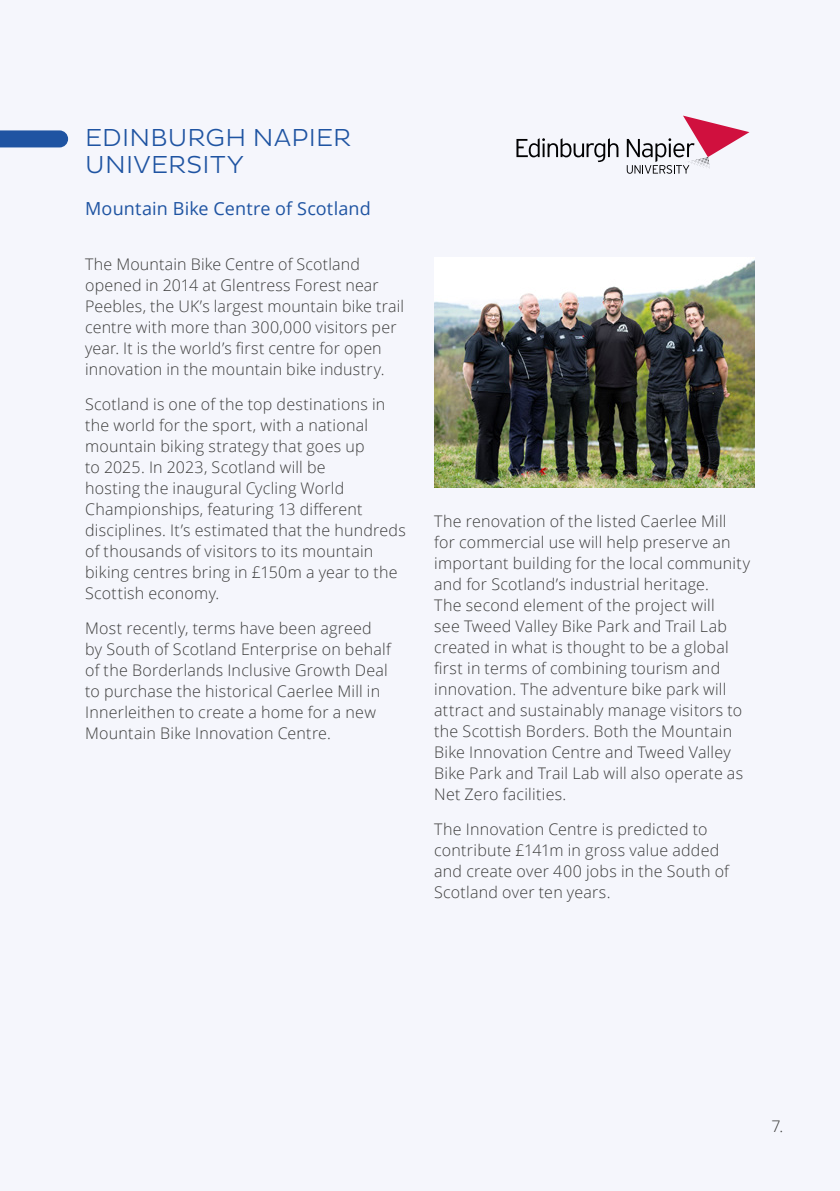
<style>
.page{position:relative;width:840px;height:1191px;background:#fff}
.page>*{position:absolute;margin:0;border:0;box-sizing:border-box;transform-origin:0 0}
.t1{font:300 25px/27px "Pluto Sans";letter-spacing:.005em;color:#1f54a2}
.t2{font:18px "Open Sans";letter-spacing:.01em;color:#1f54a2}
.t3{font:300 16px/21px "Open Sans";letter-spacing:.015em;color:#3c3c3b}
</style>
<div class="page">
<div style="left:0;top:0;width:839px;height:1191px;background:#f5f6fc"></div>
<img style="left:434px;top:260px;width:320px;height:228px">
<svg style="left:516px;top:138px;width:102px;height:24px"></svg>
<svg style="left:626px;top:116px;width:123px;height:58px"></svg>
<svg style="left:0;top:130px;width:68px;height:17px"></svg>
<h1 class="t1" style="left:85px;top:125px;width:267px">EDINBURGH NAPIER<br>UNIVERSITY</h1>
<p class="t2" style="left:85px;top:202px;width:287px">Mountain Bike Centre of Scotland</p>
<p class="t3" style="left:85px;top:255px;width:320px">The Mountain Bike Centre of Scotland opened in 2014 at Glentress Forest near Peebles, the UK’s largest mountain bike trail centre with more than 300,000 visitors per year. It is the world’s first centre for open innovation in the mountain bike industry.</p>
<p class="t3" style="left:85px;top:395px;width:322px">Scotland is one of the top destinations in the world for the sport, with a national mountain biking strategy that goes up<br>to 2025. In 2023, Scotland will be<br>hosting the inaugural Cycling World Championships, featuring 13 different disciplines. It’s estimated that the hundreds of thousands of visitors to its mountain biking centres bring in £150m a year to the Scottish economy.</p>
<p class="t3" style="left:85px;top:619px;width:307px">Most recently, terms have been agreed by South of Scotland Enterprise on behalf of the Borderlands Inclusive Growth Deal to purchase the historical Caerlee Mill in Innerleithen to create a home for a new Mountain Bike Innovation Centre.</p>
<p class="t3" style="left:434px;top:512px;width:317px">The renovation of the listed Caerlee Mill for commercial use will help preserve an important building for the local community and for Scotland’s industrial heritage.<br>The second element of the project will<br>see Tweed Valley Bike Park and Trail Lab created in what is thought to be a global first in terms of combining tourism and innovation. The adventure bike park will attract and sustainably manage visitors to the Scottish Borders. Both the Mountain Bike Innovation Centre and Tweed Valley Bike Park and Trail Lab will also operate as Net Zero facilities.</p>
<p class="t3" style="left:434px;top:820px;width:296px">The Innovation Centre is predicted to contribute £141m in gross value added and create over 400 jobs in the South of Scotland over ten years.</p>
<p class="t3" style="left:771px;top:1117px;width:13px">7.</p>
</div>
